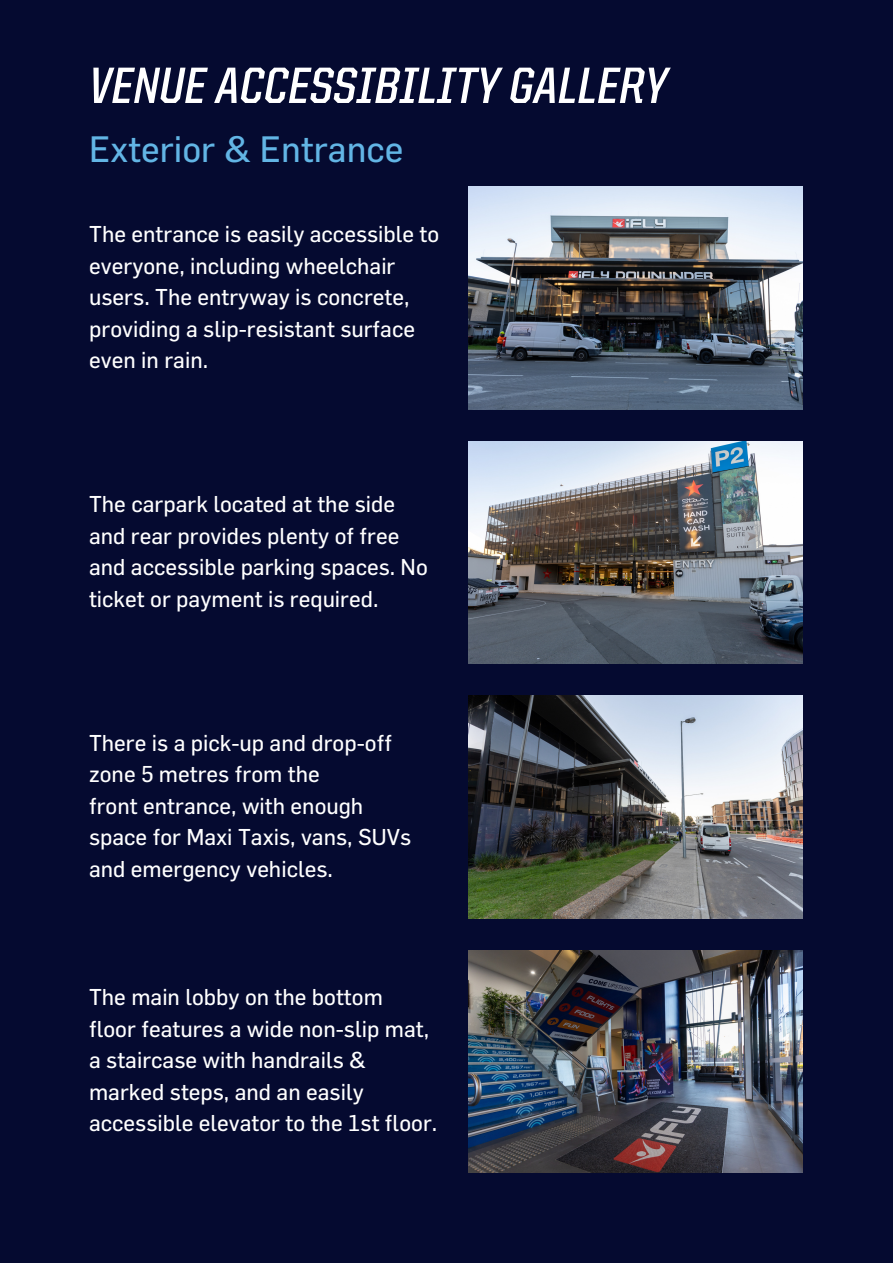
<style>
.page{position:relative;width:893px;height:1264px;background:#fff}
.page>*{position:absolute;margin:0;border:0;box-sizing:border-box;transform-origin:0 0}
.t1{font:700 51.15px "United Italic Semi Cond";color:#fff}
.t2{font:36px "Flama";color:#62b5e5}
.t3{font:22.5px/31.5px "Flama";color:#fff}
</style>
<div class="page">
<div style="left:0;top:0;width:892px;height:1262px;background:#050a30"></div>
<img style="left:469px;top:187px;width:333px;height:222px">
<img style="left:469px;top:441px;width:333px;height:223px">
<img style="left:469px;top:950px;width:333px;height:222px">
<img style="left:469px;top:695px;width:333px;height:223px">
<p class="t1" style="left:89px;top:64px;width:580px">VENUE ACCESSIBILITY GALLERY</p>
<p class="t2" style="left:89px;top:128px;width:315px">Exterior &amp; Entrance</p>
<p class="t3" style="left:89px;top:218px;width:351px">The entrance is easily accessible to everyone, including wheelchair users. The entryway is concrete, providing a slip-resistant surface even in rain.</p>
<p class="t3" style="left:89px;top:488px;width:307px">The carpark located at the side</p>
<p class="t3" style="left:89px;top:519px;width:340px">and rear provides plenty of free and accessible parking spaces. No ticket or payment is required.</p>
<p class="t3" style="left:89px;top:726px;width:304px">There is a pick-up and drop-off zone 5 metres from the</p>
<p class="t3" style="left:89px;top:789px;width:323px">front entrance, with enough space for Maxi Taxis, vans, SUVs and emergency vehicles.</p>
<p class="t3" style="left:89px;top:981px;width:295px">The main lobby on the bottom</p>
<p class="t3" style="left:89px;top:1012px;width:341px">floor features a wide non-slip mat,</p>
<p class="t3" style="left:89px;top:1043px;width:278px">a staircase with handrails &amp;</p>
<p class="t3" style="left:89px;top:1075px;width:276px">marked steps, and an easily</p>
<p class="t3" style="left:89px;top:1106px;width:350px">accessible elevator to the 1st floor.</p>
</div>
